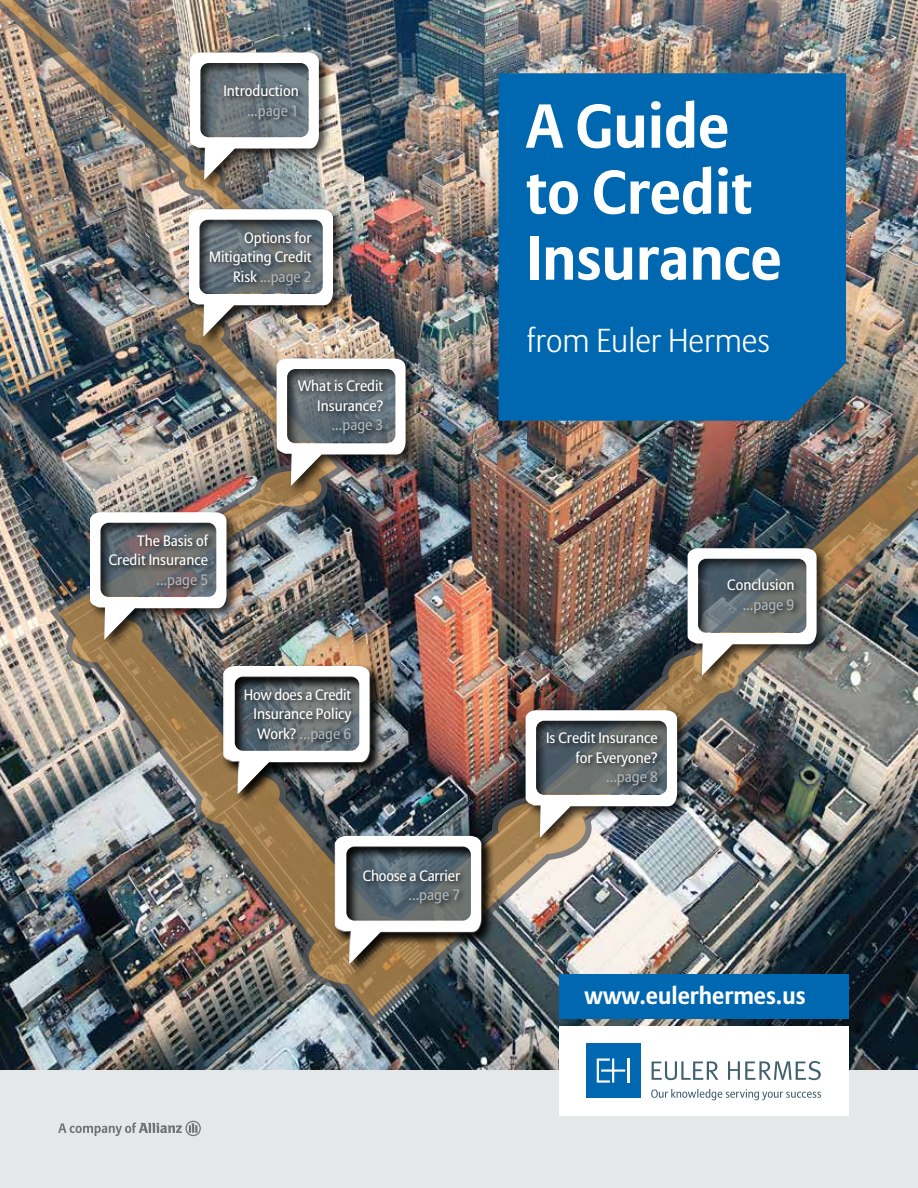
<style>
.page{position:relative;width:918px;height:1188px;background:#fff}
.page>*{position:absolute;margin:0;border:0;box-sizing:border-box;transform-origin:0 0}
.t1{font:700 61.5px/66px "Allianz Sans";color:#fff}
.t2{font:300 33px "Allianz Sans";color:#fff}
.t3{font:700 24px "Allianz Sans";color:#fff}
.t4{font:15px/19.5px "Allianz Sans";color:#fff;text-align:right}
.t5{font:15px "Allianz Sans";color:#aeb7bd}
.s1{color:#aeb7bd}
</style>
<div class="page">
<img style="left:0;top:1029px;width:918px;height:41px">
<img style="left:0;top:0;width:918px;height:1029px">
<div style="left:499px;top:73px;width:347px;height:348px;background:#0067b1"></div>
<div style="left:0;top:1070px;width:918px;height:118px;background:#e6e7e8"></div>
<svg style="left:58px;top:1121px;width:143px;height:15px"></svg>
<div style="left:559px;top:1026px;width:289px;height:89px;background:#fff"></div>
<div style="left:559px;top:975px;width:289px;height:44px;background:#0067b1"></div>
<div style="left:586px;top:1043px;width:55px;height:55px;background:#0067b1"></div>
<hr style="left:627px;top:1059px;width:3px;height:24px;background:#fff">
<svg style="left:597px;top:1059px;width:28px;height:24px"></svg>
<svg style="left:652px;top:1061px;width:66px;height:19px"></svg>
<svg style="left:728px;top:1061px;width:93px;height:19px"></svg>
<svg style="left:651px;top:1089px;width:170px;height:11px"></svg>
<div style="left:187px;top:50px;width:145px;height:142px;background:#000;opacity:.75"></div>
<svg style="left:190px;top:52px;width:129px;height:128px"></svg>
<div style="left:222px;top:82px;width:83px;height:44px;background:#000;opacity:.75"></div>
<div style="left:87px;top:509px;width:153px;height:143px;background:#000;opacity:.75"></div>
<img style="left:90px;top:512px;width:136px;height:128px">
<div style="left:106px;top:532px;width:109px;height:63px;background:#000;opacity:.75"></div>
<div style="left:274px;top:356px;width:145px;height:142px;background:#000;opacity:.75"></div>
<img style="left:277px;top:358px;width:129px;height:128px">
<div style="left:295px;top:378px;width:95px;height:63px;background:#000;opacity:.75"></div>
<div style="left:186px;top:206px;width:160px;height:143px;background:#000;opacity:.75"></div>
<img style="left:189px;top:209px;width:144px;height:128px">
<div style="left:207px;top:229px;width:112px;height:63px;background:#000;opacity:.75"></div>
<div style="left:221px;top:663px;width:162px;height:143px;background:#000;opacity:.75"></div>
<svg style="left:223px;top:666px;width:147px;height:128px"></svg>
<div style="left:333px;top:833px;width:161px;height:143px;background:#000;opacity:.75"></div>
<svg style="left:335px;top:836px;width:147px;height:128px"></svg>
<div style="left:685px;top:545px;width:145px;height:143px;background:#000;opacity:.75"></div>
<svg style="left:688px;top:548px;width:129px;height:128px"></svg>
<div style="left:725px;top:576px;width:76px;height:44px;background:#000;opacity:.75"></div>
<div style="left:523px;top:707px;width:168px;height:143px;background:#000;opacity:.75"></div>
<svg style="left:526px;top:710px;width:151px;height:128px"></svg>
<p class="t4" style="left:223px;top:82px;width:77px">Introduction</p>
<p class="t5" style="left:247px;top:102px;width:53px">...page 1</p>
<p class="t4" style="left:209px;top:228px;width:104px">Options for<br>Mitigating Credit<br>Risk <span class="s1">...page 2</span></p>
<p class="t4" style="left:298px;top:377px;width:87px">What is Credit<br>Insurance?</p>
<p class="t5" style="left:332px;top:416px;width:53px">...page 3</p>
<p class="t4" style="left:109px;top:532px;width:101px">The Basis of<br>Credit Insurance</p>
<p class="t5" style="left:157px;top:571px;width:53px">...page 5</p>
<p class="t4" style="left:254px;top:686px;width:99px;text-align:justify;text-indent:-10px">How does a Credit Insurance Policy Work? <span class="s1">...page 6</span></p>
<p class="t4" style="left:363px;top:866px;width:99px">Choose a Carrier</p>
<p class="t5" style="left:409px;top:886px;width:53px">...page 7</p>
<h1 class="t1" style="left:526px;top:95px;width:257px">A Guide to Credit<br>Insurance</h1>
<h2 class="t2" style="left:526px;top:320px;width:245px">from Euler Hermes</h2>
<p class="t4" style="left:546px;top:729px;width:113px">Is Credit Insurance for Everyone?</p>
<p class="t5" style="left:606px;top:768px;width:53px">...page 8</p>
<p class="t4" style="left:727px;top:576px;width:69px">Conclusion</p>
<p class="t5" style="left:743px;top:596px;width:53px">...page 9</p>
<h3 class="t3" style="left:585px;top:980px;width:223px">www.eulerhermes.us</h3>
</div>
